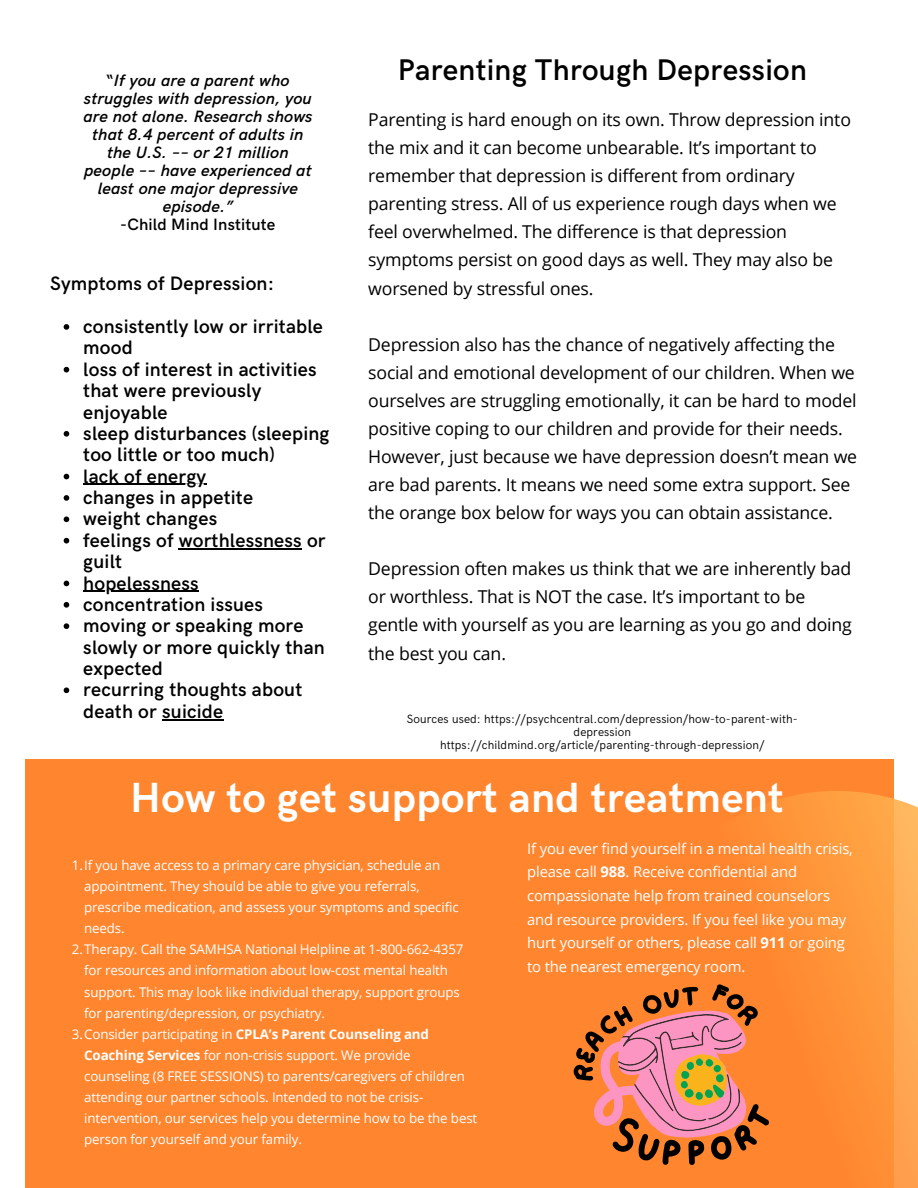
<style>
.page{position:relative;width:918px;height:1188px;background:#fff}
.page>*{position:absolute;margin:0;border:0;box-sizing:border-box;transform-origin:0 0}
.t1{font:700 42.3px "HK Grotesk";letter-spacing:.01em;color:#fff}
.t2{font:600 30px "HK Grotesk";letter-spacing:.01em;color:#000}
.t3{font:600 19.5px/21.3px "HK Grotesk";letter-spacing:.01em;color:#000}
.t4{font:17.7px/28px "Open Sans";letter-spacing:-.01em;color:#000}
.t5{font:italic 600 16.5px/18px "HK Grotesk";letter-spacing:.01em;color:#000;text-align:center}
.t6{font:14.85px/23.7px "Open Sans";letter-spacing:-.01em;color:#fff}
.t7{font:13.35px/21.1px "Open Sans";letter-spacing:-.01em;color:#fff}
.t8{font:12px/13px "HK Grotesk";letter-spacing:.01em;color:#000;text-align:center}
.s1{font-style:normal}
.s2{font-weight:700}
</style>
<div class="page">
<div style="left:25px;top:760px;width:868px;height:428px;background:#ff862f"></div>
<svg style="left:569px;top:759px;width:349px;height:429px"></svg>
<svg style="left:573px;top:984px;width:196px;height:181px"></svg>
<svg style="left:64px;top:324px;width:5px;height:6px"></svg>
<svg style="left:64px;top:367px;width:5px;height:5px"></svg>
<svg style="left:64px;top:431px;width:5px;height:6px"></svg>
<svg style="left:64px;top:474px;width:5px;height:5px"></svg>
<hr style="left:83px;top:484px;width:123px;height:1px;background:#000">
<svg style="left:64px;top:495px;width:5px;height:6px"></svg>
<svg style="left:64px;top:516px;width:5px;height:6px"></svg>
<svg style="left:64px;top:538px;width:5px;height:5px"></svg>
<hr style="left:179px;top:548px;width:123px;height:1px;background:#000">
<svg style="left:64px;top:581px;width:5px;height:5px"></svg>
<hr style="left:83px;top:591px;width:116px;height:1px;background:#000">
<svg style="left:64px;top:602px;width:5px;height:6px"></svg>
<svg style="left:64px;top:623px;width:5px;height:6px"></svg>
<svg style="left:64px;top:687px;width:5px;height:6px"></svg>
<hr style="left:162px;top:719px;width:61px;height:1px;background:#000">
<p class="t5" style="left:106px;top:72px;width:185px"><span class="s1">“</span>If you are a parent who</p>
<p class="t5" style="left:83px;top:90px;width:231px">struggles with depression, you are not alone. Research shows that 8.4 percent of adults in the U.S. –– or 21 million people –– have experienced at least one major depressive episode.”<br><span class="s1">-Child Mind Institute</span></p>
<p class="t3" style="left:50px;top:274px;width:226px">Symptoms of Depression:</p>
<p class="t3" style="left:83px;top:317px;width:241px">consistently low or irritable mood</p>
<p class="t3" style="left:83px;top:359px;width:235px">loss of interest in activities that were previously enjoyable</p>
<p class="t3" style="left:83px;top:423px;width:248px">sleep disturbances (sleeping too little or too much)</p>
<p class="t3" style="left:83px;top:466px;width:124px">lack of energy</p>
<p class="t3" style="left:83px;top:488px;width:171px">changes in appetite</p>
<p class="t3" style="left:83px;top:509px;width:135px">weight changes</p>
<p class="t3" style="left:83px;top:530px;width:244px">feelings of worthlessness or guilt</p>
<p class="t3" style="left:83px;top:573px;width:117px">hopelessness</p>
<h1 class="t3" style="left:83px;top:594px;width:181px">concentration issues</h1>
<p class="t3" style="left:83px;top:616px;width:243px">moving or speaking more slowly or more quickly than expected</p>
<p class="t3" style="left:83px;top:680px;width:221px">recurring thoughts about death or suicide</p>
<p class="t2" style="left:398px;top:53px;width:411px">Parenting Through Depression</p>
<h2 class="t4" style="left:368px;top:105px;width:484px">Parenting is hard enough on its own. Throw depression into the mix and it can become unbearable. It’s important to remember that depression is different from ordinary parenting stress. All of us experience rough days when we feel overwhelmed. The difference is that depression symptoms persist on good days as well. They may also be worsened by stressful ones.</h2>
<h5 class="t4" style="left:368px;top:330px;width:490px">Depression also has the chance of negatively affecting the social and emotional development of our children. When we ourselves are struggling emotionally, it can be hard to model positive coping to our children and provide for their needs.<br>However, just because we have depression doesn’t mean we are bad parents. It means we need some extra support. See the orange box below for ways you can obtain assistance.</h5>
<h4 class="t4" style="left:368px;top:554px;width:485px">Depression often makes us think that we are inherently bad or worthless. That is NOT the case. It’s important to be gentle with yourself as you are learning as you go and doing the best you can.</h4>
<p class="t8" style="left:407px;top:712px;width:392px">Sources used: https://psychcentral.com/depression/how-to-parent-with&shy;depression</p>
<p class="t8" style="left:440px;top:738px;width:326px">https://childmind.org/article/parenting-through-depression/</p>
<h4 class="t1" style="left:130px;top:774px;width:655px">How to get support and treatment</h4>
<h4 class="t7" style="left:84px;top:854px;width:376px;text-indent:-12px">1.If you have access to a primary care physician, schedule an appointment. They should be able to give you referrals, prescribe medication, and assess your symptoms and specific needs.</h4>
<h3 class="t7" style="left:84px;top:939px;width:381px;text-indent:-12px">2.Therapy. Call the SAMHSA National Helpline at 1-800-662-4357 for resources and information about low-cost mental health support. This may look like individual therapy, support groups for parenting/depression, or psychiatry.</h3>
<p class="t7" style="left:84px;top:1023px;width:395px;text-indent:-12px">3.Consider participating in <span class="s2">CPLA’s Parent Counseling and Coaching Services</span> for non-crisis support. We provide counseling (8 FREE SESSIONS) to parents/caregivers of children attending our partner schools. Intended to not be crisis&shy;intervention, our services help you determine how to be the best person for yourself and your family.</p>
<p class="t6" style="left:527px;top:836px;width:327px">If you ever find yourself in a mental health crisis, please call <span class="s2">988</span>. Receive confidential and compassionate help from trained counselors and resource providers. If you feel like you may hurt yourself or others, please call <span class="s2">911</span> or going to the nearest emergency room.</p>
</div>
